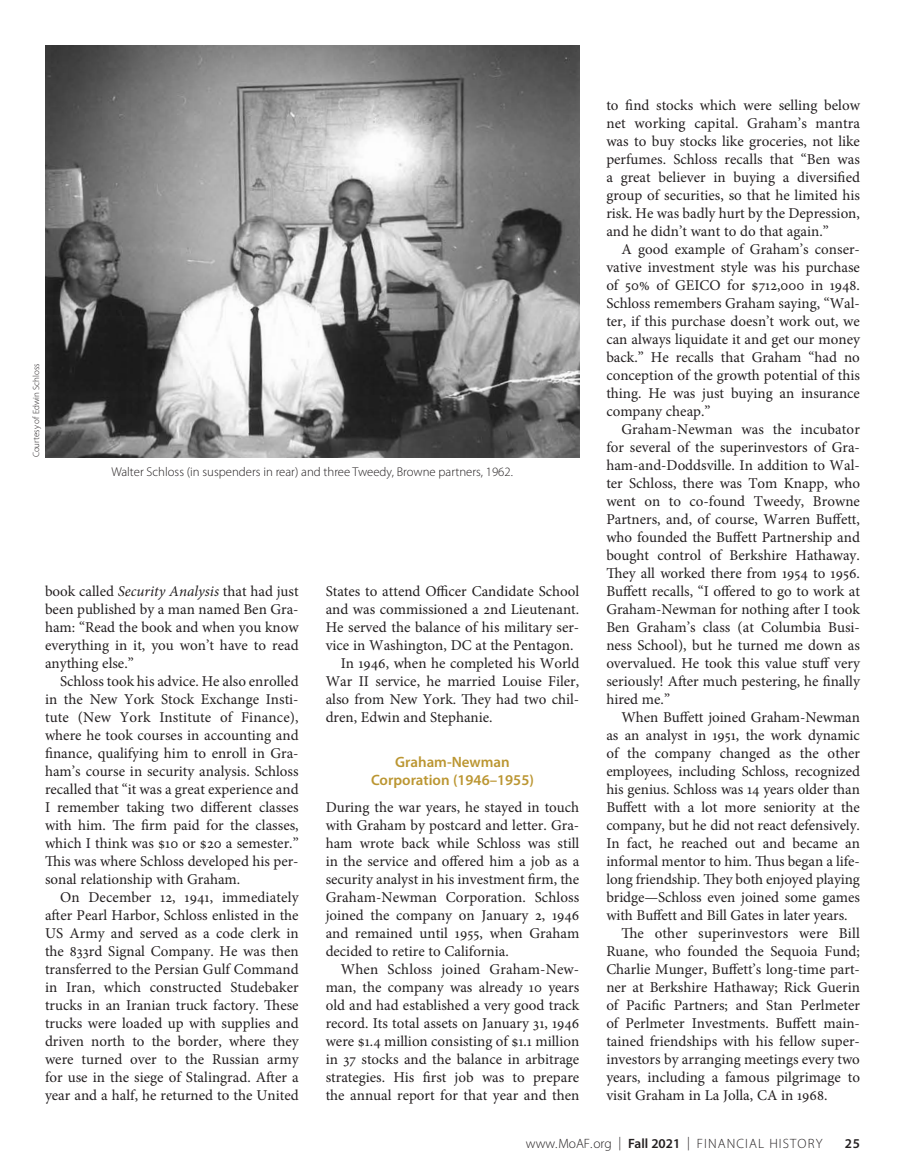
<style>
.page{position:relative;width:905px;height:1175px;background:#fff}
.page>*{position:absolute;margin:0;border:0;box-sizing:border-box;transform-origin:0 0}
.T{font:15px/18px "Minion Pro";color:#231f20;text-align:justify}
.T1{font:15px/18px "Minion Pro";color:#231f20;text-align:justify}
.Subhead{font:600 15px/18px "Myriad Pro";color:#bb9632;text-align:center}
.t1{font:300 13.5px "Myriad Pro";letter-spacing:.08em;color:#231f20}
.t2{font:600 13.5px "Myriad Pro";color:#231f20}
.Caption{font:300 12.75px "Myriad Pro";color:#231f20}
.Photo_Credit{font:300 9px "Myriad Pro";color:#231f20}
.s1{font-style:italic}
.s2{font-weight:600}
</style>
<div class="page">
<img style="left:45px;top:45px;width:534px;height:412px">
<p class="Photo_Credit" style="left:31px;top:457px;width:95px;rotate:-90deg">Courtesy of Edwin Schloss</p>
<p class="Caption" style="left:111px;top:465px;width:403px">Walter Schloss (in suspenders in rear) and three Tweedy, Browne partners, 1962.</p>
<p class="T" style="left:45px;top:582px;width:255px">book called <span class="s1">Security Analysis</span> that had just been published by a man named Ben Gra&shy;ham: “Read the book and when you know everything in it, you won’t have to read anything else.”</p>
<p class="T" style="left:45px;top:672px;width:255px;text-indent:15px">Schloss took his advice. He also enrolled in the New York Stock Exchange Insti&shy;tute (New York Institute of Finance), where he took courses in accounting and finance, qualifying him to enroll in Gra&shy;ham’s course in security analysis. Schloss recalled that “it was a great experience and I remember taking two different classes with him. The firm paid for the classes, which I think was $10 or $20 a semester.” This was where Schloss developed his per&shy;sonal relationship with Graham.</p>
<p class="T" style="left:45px;top:888px;width:255px;text-indent:15px">On December 12, 1941, immediately after Pearl Harbor, Schloss enlisted in the US Army and served as a code clerk in the 833rd Signal Company. He was then transferred to the Persian Gulf Command in Iran, which constructed Studebaker trucks in an Iranian truck factory. These trucks were loaded up with supplies and driven north to the border, where they were turned over to the Russian army for use in the siege of Stalingrad. After a year and a half, he returned to the United</p>
<p class="T" style="left:326px;top:582px;width:255px">States to attend Officer Candidate School and was commissioned a 2nd Lieutenant.<br>He served the balance of his military ser&shy;vice in Washington, DC at the Pentagon.</p>
<p class="T" style="left:326px;top:654px;width:255px;text-indent:15px">In 1946, when he completed his World War II service, he married Louise Filer, also from New York. They had two chil&shy;dren, Edwin and Stephanie.</p>
<p class="Subhead" style="left:371px;top:752px;width:164px">Graham-Newman<br>Corporation (1946–1955)</p>
<p class="T1" style="left:326px;top:798px;width:255px">During the war years, he stayed in touch with Graham by postcard and letter. Gra&shy;ham wrote back while Schloss was still in the service and offered him a job as a security analyst in his investment firm, the Graham-Newman Corporation. Schloss joined the company on January 2, 1946 and remained until 1955, when Graham decided to retire to California.</p>
<p class="T" style="left:326px;top:960px;width:255px;text-indent:15px">When Schloss joined Graham-New&shy;man, the company was already 10 years old and had established a very good track record. Its total assets on January 31, 1946 were $1.4 million consisting of $1.1 million in 37 stocks and the balance in arbitrage strategies. His first job was to prepare the annual report for that year and then</p>
<p class="T" style="left:606px;top:96px;width:255px">to find stocks which were selling below net working capital. Graham’s mantra was to buy stocks like groceries, not like perfumes. Schloss recalls that “Ben was a great believer in buying a diversified group of securities, so that he limited his risk. He was badly hurt by the Depression, and he didn’t want to do that again.”</p>
<p class="T" style="left:606px;top:240px;width:255px;text-indent:15px">A good example of Graham’s conser&shy;vative investment style was his purchase of 50% of GEICO for $712,000 in 1948.<br>Schloss remembers Graham saying, “Wal&shy;ter, if this purchase doesn’t work out, we can always liquidate it and get our money back.” He recalls that Graham “had no conception of the growth potential of this thing. He was just buying an insurance company cheap.”</p>
<p class="T" style="left:606px;top:420px;width:255px;text-indent:15px">Graham-Newman was the incubator for several of the superinvestors of Gra&shy;ham-and-Doddsville. In addition to Wal&shy;ter Schloss, there was Tom Knapp, who went on to co-found Tweedy, Browne Partners, and, of course, Warren Buffett, who founded the Buffett Partnership and bought control of Berkshire Hathaway.<br>They all worked there from 1954 to 1956.<br>Buffett recalls, “I offered to go to work at Graham-Newman for nothing after I took Ben Graham’s class (at Columbia Busi&shy;ness School), but he turned me down as overvalued. He took this value stuff very seriously! After much pestering, he finally hired me.”</p>
<p class="T" style="left:606px;top:708px;width:255px;text-indent:15px">When Buffett joined Graham-Newman as an analyst in 1951, the work dynamic of the company changed as the other employees, including Schloss, recognized his genius. Schloss was 14 years older than Buffett with a lot more seniority at the company, but he did not react defensively.<br>In fact, he reached out and became an informal mentor to him. Thus began a life&shy;long friendship. They both enjoyed playing bridge—Schloss even joined some games with Buffett and Bill Gates in later years.</p>
<p class="T" style="left:606px;top:924px;width:255px;text-indent:15px">The other superinvestors were Bill Ruane, who founded the Sequoia Fund; Charlie Munger, Buffett’s long-time part&shy;ner at Berkshire Hathaway; Rick Guerin of Pacific Partners; and Stan Perlmeter of Perlmeter Investments. Buffett main&shy;tained friendships with his fellow super&shy;investors by arranging meetings every two years, including a famous pilgrimage to visit Graham in La Jolla, CA in 1968.</p>
<p class="t1" style="left:526px;top:1136px;width:298px">www.MoAF.org | <span class="s2">Fall 2021</span> | FINANCIAL HISTORY</p>
<p class="t2" style="left:844px;top:1134px;width:17px">25</p>
</div>
